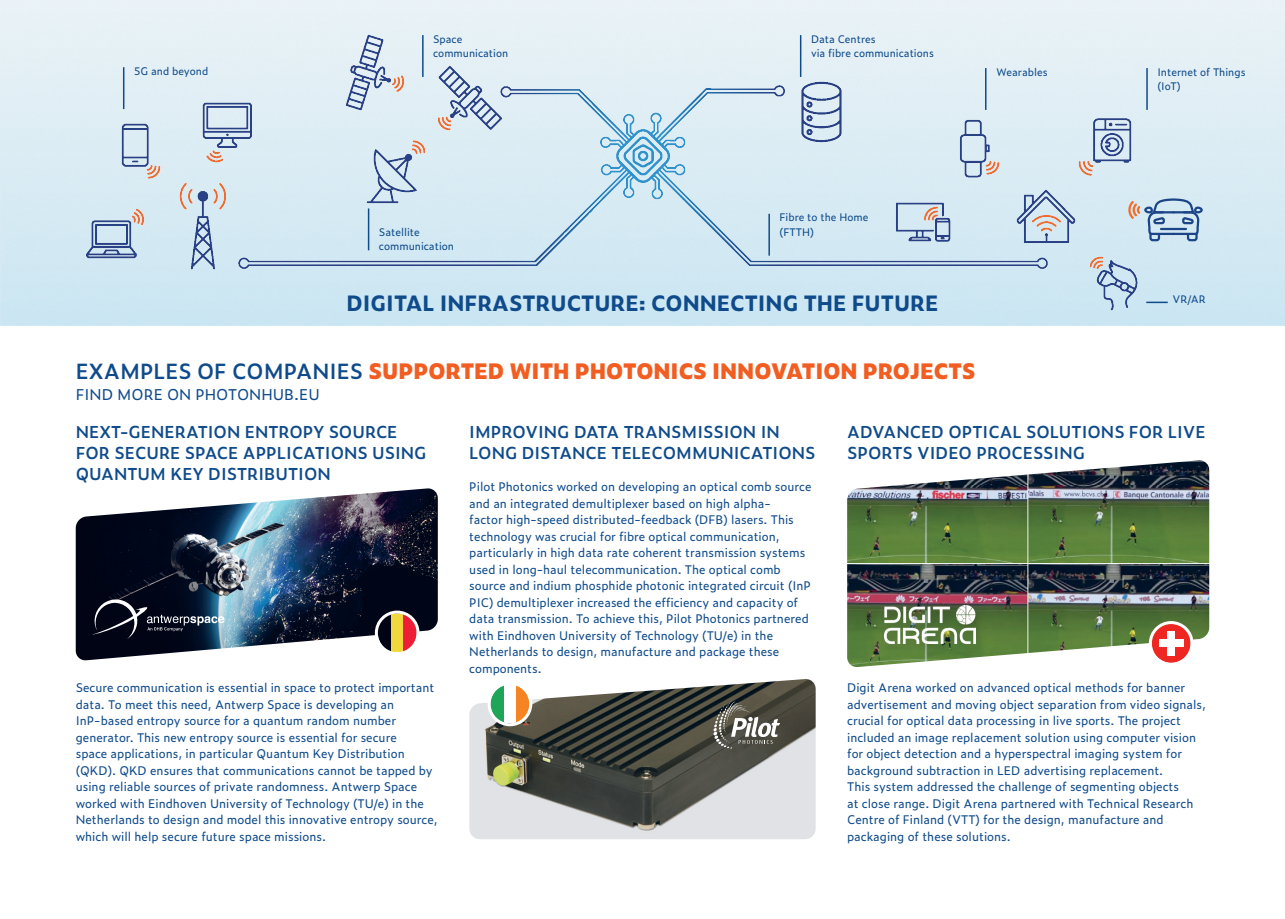
<style>
.page{position:relative;width:1285px;height:919px;background:#fff}
.page>*{position:absolute;margin:0;border:0;box-sizing:border-box;transform-origin:0 0}
.t1{font:800 21px "Zeitung Pro";color:#f25d21}
.t2{font:700 21px "Zeitung Pro";color:#0f4b8b}
.t3{font:600 16.5px/21px "Zeitung Pro";color:#0f4b8b}
.t4{font:15px "Zeitung Pro";color:#0f4b8b}
.t5{font:12px/16.5px "Zeitung Pro";color:#0f4b8b}
.t6{font:10.5px/14.7px "Zeitung Pro";color:#0f4b8b}
.s1{font-weight:600;color:#0f4b8b}
</style>
<div class="page">
<img style="left:76px;top:488px;width:362px;height:172px">
<img style="left:469px;top:679px;width:346px;height:160px">
<svg style="left:713px;top:700px;width:67px;height:48px;background:#6f6e66"></svg>
<div style="left:67px;top:69px;width:82px;height:86px;background:#dfeef5"></div>
<img style="left:32px;top:155px;width:153px;height:157px">
<div style="left:149px;top:48px;width:36px;height:169px;background:#deedf4"></div>
<img style="left:185px;top:31px;width:915px;height:292px">
<div style="left:905px;top:65px;width:119px;height:83px;background:#e0eef5"></div>
<img style="left:962px;top:135px;width:73px;height:162px">
<div style="left:1035px;top:230px;width:156px;height:95px;background:#cee7f3"></div>
<img style="left:1024px;top:64px;width:161px;height:166px">
<svg style="left:1128px;top:197px;width:75px;height:45px;background:#acc1d5"></svg>
<img style="left:841px;top:148px;width:162px;height:148px">
<img style="left:383px;top:12px;width:173px;height:172px">
<img style="left:291px;top:0;width:167px;height:164px">
<img style="left:847px;top:460px;width:361px;height:207px">
<svg style="left:377px;top:613px;width:13px;height:39px"></svg>
<div style="left:390px;top:613px;width:13px;height:39px;background:#f1d83c"></div>
<svg style="left:403px;top:613px;width:13px;height:39px"></svg>
<div style="left:375px;top:610px;width:44px;height:45px;border:3px solid #fff;border-radius:50%"></div>
<svg style="left:92px;top:599px;width:132px;height:40px;background:#273244"></svg>
<div style="left:879px;top:601px;width:108px;height:55px;background:#231f20;opacity:.23"></div>
<img style="left:883px;top:605px;width:91px;height:38px">
<div style="left:490px;top:684px;width:39px;height:39px;background:#fff;border-radius:20px"></div>
<svg style="left:490px;top:684px;width:13px;height:39px"></svg>
<svg style="left:516px;top:684px;width:13px;height:39px"></svg>
<div style="left:487px;top:681px;width:45px;height:45px;border:3px solid #fff;border-radius:50%"></div>
<hr style="left:123px;top:67px;width:1px;height:42px;background:#0f4b8b">
<hr style="left:422px;top:35px;width:1px;height:42px;background:#0f4b8b">
<hr style="left:768px;top:214px;width:1px;height:41px;background:#0f4b8b">
<hr style="left:984px;top:68px;width:2px;height:42px;background:#0f4b8b">
<hr style="left:1145px;top:68px;width:2px;height:42px;background:#0f4b8b">
<hr style="left:368px;top:208px;width:1px;height:42px;background:#0f4b8b">
<hr style="left:799px;top:35px;width:2px;height:42px;background:#0f4b8b">
<hr style="left:1145px;top:301px;width:22px;height:2px;background:#0f4b8b">
<div style="left:1151px;top:624px;width:39px;height:38px;background:#ee2723;border-radius:20px"></div>
<div style="left:1158px;top:639px;width:25px;height:8px;background:#fff"></div>
<div style="left:1167px;top:631px;width:7px;height:24px;background:#fff"></div>
<div style="left:1148px;top:621px;width:45px;height:44px;border:3px solid #fff;border-radius:50%"></div>
<p class="t6" style="left:134px;top:63px;width:76px">5G and beyond</p>
<p class="t6" style="left:433px;top:31px;width:77px">Space communication</p>
<p class="t6" style="left:379px;top:224px;width:77px">Satellite communication</p>
<p class="t6" style="left:810px;top:31px;width:124px">Data Centres<br>via fibre communications</p>
<p class="t6" style="left:779px;top:210px;width:90px">Fibre to the Home (FTTH)</p>
<h1 class="t2" style="left:346px;top:287px;width:593px">DIGITAL INFRASTRUCTURE: CONNECTING THE FUTURE</h1>
<p class="t6" style="left:995px;top:64px;width:53px">Wearables</p>
<p class="t6" style="left:1157px;top:64px;width:90px">Internet of Things (IoT)</p>
<p class="t6" style="left:1172px;top:291px;width:35px">VR/AR</p>
<h1 class="t1" style="left:76px;top:354px;width:901px"><span class="s1">EXAMPLES OF COMPANIES</span> SUPPORTED WITH PHOTONICS INNOVATION PROJECTS</h1>
<p class="t4" style="left:76px;top:383px;width:245px">FIND MORE ON PHOTONHUB.EU</p>
<h2 class="t3" style="left:469px;top:420px;width:347px">IMPROVING DATA TRANSMISSION IN<br>LONG DISTANCE TELECOMMUNICATIONS</h2>
<p class="t5" style="left:469px;top:478px;width:343px">Pilot Photonics worked on developing an optical comb source and an integrated demultiplexer based on high alpha-<br>factor high-speed distributed-feedback (DFB) lasers. This technology was crucial for fibre optical communication, particularly in high data rate coherent transmission systems used in long-haul telecommunication. The optical comb source and indium phosphide photonic integrated circuit (InP PIC) demultiplexer increased the efficiency and capacity of data transmission. To achieve this, Pilot Photonics partnered with Eindhoven University of Technology (TU/e) in the Netherlands to design, manufacture and package these components.</p>
<h2 class="t3" style="left:76px;top:420px;width:352px">NEXT-GENERATION ENTROPY SOURCE<br>FOR SECURE SPACE APPLICATIONS USING<br>QUANTUM KEY DISTRIBUTION</h2>
<h2 class="t3" style="left:847px;top:420px;width:360px">ADVANCED OPTICAL SOLUTIONS FOR LIVE<br>SPORTS VIDEO PROCESSING</h2>
<p class="t5" style="left:76px;top:679px;width:363px">Secure communication is essential in space to protect important data. To meet this need, Antwerp Space is developing an InP-based entropy source for a quantum random number generator. This new entropy source is essential for secure<br>space applications, in particular Quantum Key Distribution (QKD). QKD ensures that communications cannot be tapped by using reliable sources of private randomness. Antwerp Space worked with Eindhoven University of Technology (TU/e) in the Netherlands to design and model this innovative entropy source, which will help secure future space missions.</p>
<p class="t5" style="left:847px;top:679px;width:360px">Digit Arena worked on advanced optical methods for banner advertisement and moving object separation from video signals, crucial for optical data processing in live sports. The project included an image replacement solution using computer vision for object detection and a hyperspectral imaging system for background subtraction in LED advertising replacement.<br>This system addressed the challenge of segmenting objects<br>at close range. Digit Arena partnered with Technical Research Centre of Finland (VTT) for the design, manufacture and packaging of these solutions.</p>
</div>
